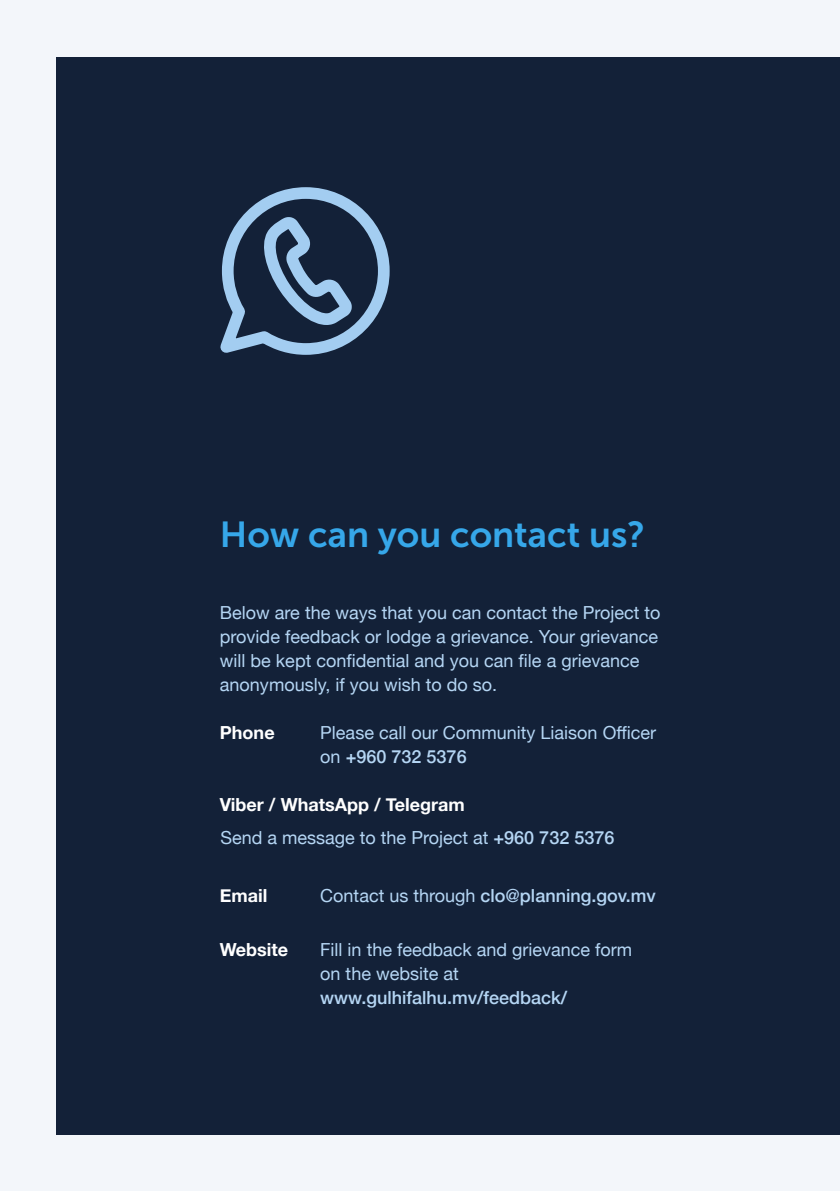
<style>
.page{position:relative;width:840px;height:1191px;background:#fff}
.page>*{position:absolute;margin:0;border:0;box-sizing:border-box;transform-origin:0 0}
.t1{font:36px "Museo Sans 700";color:#36a7e9}
.t2{font:18px/24px "Helvetica Neue";color:#b5d6f4}
.t3{font:500 18px "Helvetica Neue";color:#b5d6f4}
.t4{font:700 18px "Helvetica Neue";color:#fff}
.s1{font-weight:500}
.s2{font-weight:400}
</style>
<div class="page">
<div style="left:0;top:0;width:839px;height:1191px;background:#f3f6fa"></div>
<div style="left:57px;top:57px;width:782px;height:1077px;background:#132138"></div>
<svg style="left:220px;top:187px;width:170px;height:168px"></svg>
<h1 class="t1" style="left:220px;top:514px;width:426px">How can you contact us?</h1>
<p class="t2" style="left:220px;top:601px;width:442px">Below are the ways that you can contact the Project to provide feedback or lodge a grievance. Your grievance will be kept confidential and you can file a grievance anonymously, if you wish to do so.</p>
<p class="t2" style="left:320px;top:721px;width:337px">Please call our Community Liaison Officer on <span class="s1">+960 732 5376</span></p>
<p class="t4" style="left:220px;top:718px;width:56px">Phone</p>
<p class="t4" style="left:220px;top:790px;width:246px">Viber / WhatsApp / Telegram</p>
<p class="t2" style="left:220px;top:826px;width:395px">Send a message to the Project at <span class="s1">+960 732 5376</span></p>
<p class="t4" style="left:220px;top:881px;width:49px">Email</p>
<p class="t3" style="left:320px;top:880px;width:337px"><span class="s2">Contact us through</span> clo@planning.gov.mv</p>
<p class="t4" style="left:220px;top:935px;width:70px">Website</p>
<p class="t2" style="left:320px;top:938px;width:313px">Fill in the feedback and grievance form on the website at</p>
<p class="t3" style="left:320px;top:982px;width:248px">www.gulhifalhu.mv/feedback/</p>
</div>
